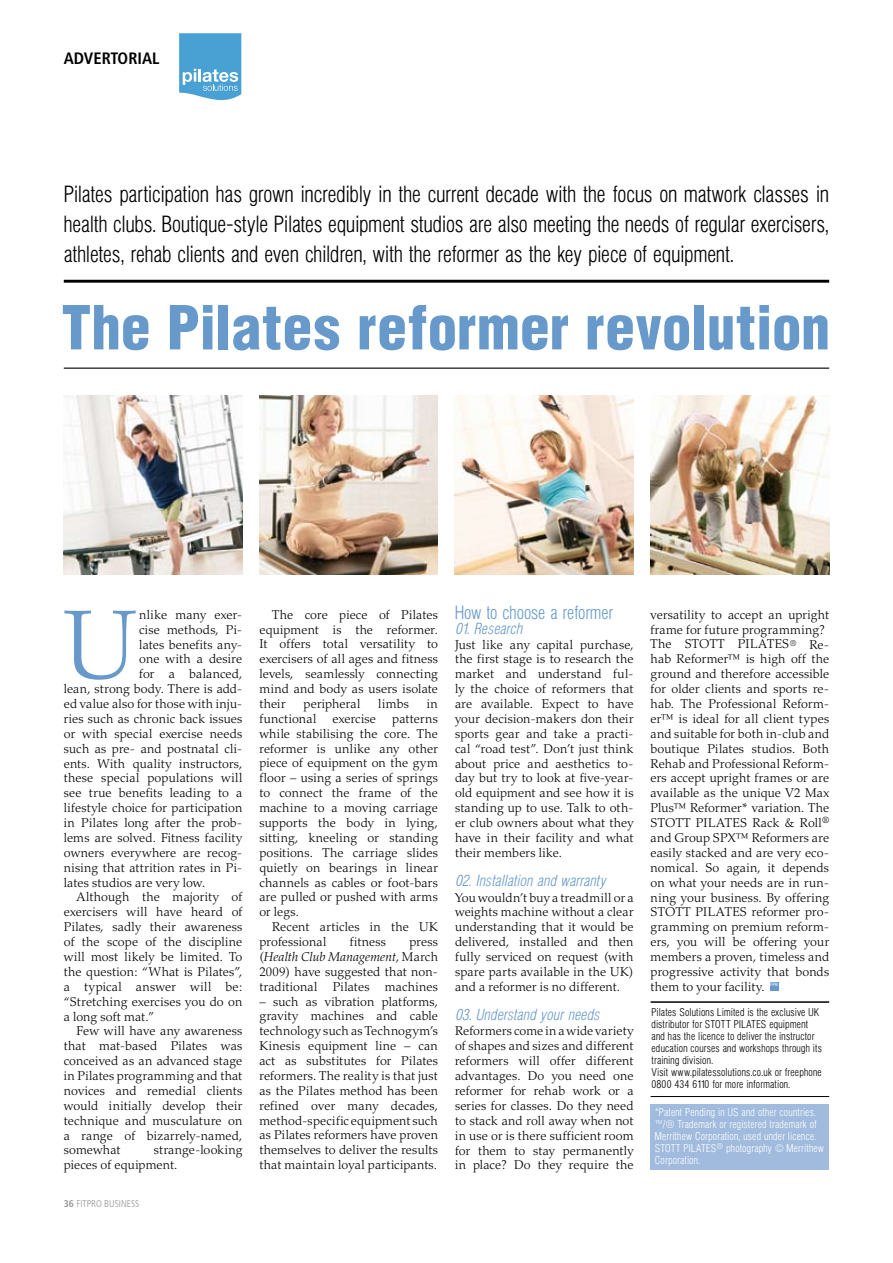
<style>
.page{position:relative;width:893px;height:1263px;background:#fff}
.page>*{position:absolute;margin:0;border:0;box-sizing:border-box;transform-origin:0 0}
.t1{font:300 97.8px "Palatino";color:#679acb}
.t2{font:900 55.8px "Hallmarke Cond";letter-spacing:-.015em;color:#679acb}
.t3{font:300 20.25px/29.7px "Hallmarke Cond";letter-spacing:-.005em;color:#000;text-align:justify}
.t4{font:300 16.5px "Hallmarke Cond";color:#679acb}
.t5{font:700 condensed 16.5px "Frutiger";color:#000}
.t6{font:italic 300 14.25px "Hallmarke Cond";letter-spacing:.005em;color:#679acb}
.t7{font:300 12.75px/14.9px "Palatino";letter-spacing:.01em;color:#000;text-align:justify}
.t8{font:300 9.75px/12px "Hallmarke Cond";letter-spacing:.02em;color:#000}
.t9{font:300 9.75px/12px "Hallmarke Cond";letter-spacing:.025em;color:#fff}
.t10{font:300 condensed 9.75px "Frutiger";color:#939598}
.t11{font:4.65px "Frutiger";color:#fff}
.s1{font-weight:700}
.s2{font-style:italic}
</style>
<div class="page">
<hr style="left:64px;top:368px;width:765px;height:1px;background:#000">
<hr style="left:64px;top:280px;width:765px;height:3px;background:#000">
<svg style="left:179px;top:33px;width:62px;height:67px"></svg>
<div style="left:770px;top:982px;width:8px;height:9px;background:#679acb"></div>
<hr style="left:651px;top:1096px;width:178px;height:1px;background:#000">
<hr style="left:651px;top:1001px;width:178px;height:2px;background:#000">
<div style="left:651px;top:1103px;width:178px;height:66px;background:#a0bbdd"></div>
<img style="left:64px;top:395px;width:178px;height:179px">
<img style="left:259px;top:395px;width:179px;height:179px">
<img style="left:455px;top:395px;width:178px;height:179px">
<img style="left:651px;top:395px;width:178px;height:179px">
<p class="t5" style="left:64px;top:49px;width:97px">ADVERTORIAL</p>
<p class="t3" style="left:64px;top:179px;width:767px">Pilates participation has grown incredibly in the current decade with the focus on matwork classes in health clubs. Boutique-style Pilates equipment studios are also meeting the needs of regular exercisers, athletes, rehab clients and even children, with the reformer as the key piece of equipment.</p>
<h2 class="t2" style="left:61px;top:288px;width:771px">The Pilates reformer revolution</h2>
<h1 class="t1" style="left:64px;top:588px;width:74px">U</h1>
<p class="t7" style="left:139px;top:607px;width:105px">nlike many exer-</p>
<p class="t7" style="left:139px;top:622px;width:105px">cise methods, Pi-</p>
<p class="t7" style="left:139px;top:637px;width:105px">lates benefits any-</p>
<p class="t7" style="left:139px;top:652px;width:105px">one with a desire</p>
<p class="t7" style="left:139px;top:667px;width:105px">for a balanced,</p>
<p class="t7" style="left:64px;top:682px;width:180px">lean, strong body. There is add-</p>
<p class="t7" style="left:64px;top:696px;width:180px">ed value also for those with inju-</p>
<p class="t7" style="left:64px;top:711px;width:180px">ries such as chronic back issues</p>
<p class="t7" style="left:64px;top:726px;width:180px">or with special exercise needs</p>
<p class="t7" style="left:64px;top:741px;width:180px">such as pre- and postnatal cli-</p>
<p class="t7" style="left:64px;top:756px;width:180px">ents. With quality instructors,</p>
<p class="t7" style="left:64px;top:771px;width:180px">these special populations will</p>
<p class="t7" style="left:64px;top:786px;width:180px">see true benefits leading to a</p>
<p class="t7" style="left:64px;top:801px;width:180px">lifestyle choice for participation</p>
<p class="t7" style="left:64px;top:815px;width:180px">in Pilates long after the prob-</p>
<p class="t7" style="left:64px;top:830px;width:180px">lems are solved. Fitness facility</p>
<p class="t7" style="left:64px;top:845px;width:180px">owners everywhere are recog-</p>
<p class="t7" style="left:64px;top:860px;width:180px">nising that attrition rates in Pi-</p>
<p class="t7" style="left:64px;top:875px;width:143px">lates studios are very low.</p>
<p class="t7" style="left:77px;top:890px;width:167px">Although the majority of</p>
<p class="t7" style="left:64px;top:905px;width:180px">exercisers will have heard of</p>
<p class="t7" style="left:64px;top:920px;width:180px">Pilates, sadly their awareness</p>
<p class="t7" style="left:64px;top:934px;width:180px">of the scope of the discipline</p>
<p class="t7" style="left:64px;top:949px;width:180px">will most likely be limited. To</p>
<p class="t7" style="left:64px;top:964px;width:180px">the question: “What is Pilates”,</p>
<p class="t7" style="left:64px;top:979px;width:180px">a typical answer will be:</p>
<p class="t7" style="left:64px;top:994px;width:180px">“Stretching exercises you do on</p>
<p class="t7" style="left:64px;top:1009px;width:92px">a long soft mat.”</p>
<p class="t7" style="left:77px;top:1024px;width:167px">Few will have any awareness</p>
<p class="t7" style="left:64px;top:1039px;width:180px">that mat-based Pilates was</p>
<p class="t7" style="left:64px;top:1054px;width:180px">conceived as an advanced stage</p>
<p class="t7" style="left:64px;top:1068px;width:180px">in Pilates programming and that</p>
<p class="t7" style="left:64px;top:1083px;width:180px">novices and remedial clients</p>
<p class="t7" style="left:64px;top:1098px;width:180px">would initially develop their</p>
<p class="t7" style="left:64px;top:1113px;width:180px">technique and musculature on</p>
<p class="t7" style="left:64px;top:1128px;width:180px">a range of bizarrely-named,</p>
<p class="t7" style="left:64px;top:1143px;width:58px">somewhat</p>
<p class="t7" style="left:64px;top:1143px;width:180px;text-indent:90px">strange-looking pieces of equipment.</p>
<p class="t10" style="left:64px;top:1197px;width:77px"><span class="s1">36</span> FITPRO BUSINESS</p>
<p class="t7" style="left:259px;top:607px;width:180px;text-indent:13px">The core piece of Pilates equipment is the reformer.<br>It offers total versatility to exercisers of all ages and fitness levels, seamlessly connecting mind and body as users isolate their</p>
<p class="t7" style="left:304px;top:696px;width:58px">peripheral</p>
<p class="t7" style="left:378px;top:696px;width:32px">limbs</p>
<p class="t7" style="left:427px;top:696px;width:13px">in</p>
<p class="t7" style="left:259px;top:711px;width:58px">functional</p>
<p class="t7" style="left:332px;top:711px;width:45px">exercise</p>
<p class="t7" style="left:259px;top:711px;width:180px;text-indent:133px">patterns while stabilising the core. The reformer is unlike any other piece of equipment on the gym floor – using a series of springs to connect the frame of the machine to a moving carriage supports the body in lying, sitting, kneeling or standing positions. The carriage slides quietly on bearings in linear channels as cables or foot-bars are pulled or pushed with arms or legs.</p>
<p class="t7" style="left:259px;top:919px;width:180px;text-indent:13px">Recent articles in the UK professional</p>
<p class="t7" style="left:350px;top:934px;width:38px">fitness</p>
<p class="t7" style="left:259px;top:934px;width:180px;text-indent:150px">press (<span class="s2">Health Club Management</span>, March 2009) have suggested that non&shy;traditional Pilates machines</p>
<p class="t7" style="left:259px;top:994px;width:180px">– such as vibration platforms, gravity machines and cable technology such as Technogym’s Kinesis equipment line – can act as substitutes for Pilates reformers. The reality is that just as the Pilates method has been refined over many decades, method-specific equipment such as Pilates reformers have proven themselves to deliver the results that maintain loyal participants.</p>
<p class="t4" style="left:455px;top:601px;width:160px">How to choose a reformer</p>
<p class="t6" style="left:455px;top:619px;width:69px">01. Research</p>
<p class="t7" style="left:455px;top:637px;width:180px">Just like any capital purchase, the first stage is to research the market and understand ful&shy;ly the choice of reformers that are available. Expect to have your decision-makers don their sports gear and take a practi&shy;cal “road test”. Don’t just think about price and aesthetics to&shy;day but try to look at five-year&shy;old equipment and see how it is standing up to use. Talk to oth&shy;er club owners about what they have in their facility and what their members like.</p>
<p class="t6" style="left:455px;top:871px;width:152px">02. Installation and warranty</p>
<p class="t7" style="left:455px;top:890px;width:180px">You wouldn’t buy a treadmill or a weights machine without a clear understanding that it would be delivered, installed and then fully serviced on request (with spare parts available in the UK) and a reformer is no different.</p>
<p class="t6" style="left:455px;top:1005px;width:146px">03. Understand your needs</p>
<p class="t7" style="left:455px;top:1024px;width:180px">Reformers come in a wide variety of shapes and sizes and different reformers will offer different advantages. Do you need one reformer for rehab work or a series for classes. Do they need to stack and roll away when not in use or is there sufficient room for them to stay permanently in place? Do they require the</p>
<p class="t7" style="left:651px;top:607px;width:180px;text-align:left">versatility to accept an upright frame for future programming?<br>The STOTT PILATES<sup>®</sup> Re&shy;hab Reformer™ is high off the ground and therefore accessible for older clients and sports re&shy;hab. The Professional Reform&shy;er™ is ideal for all client types and suitable for both in-club and boutique Pilates studios. Both<br>Rehab and Professional Reform&shy;ers accept upright frames or are available as the unique V2 Max<br>Plus™ Reformer* variation. The<br>STOTT PILATES Rack &amp; Roll<sup>® </sup>and Group SPX™ Reformers are easily stacked and are very eco&shy;nomical. So again, it depends on what your needs are in run&shy;ning your business. By offering<br>STOTT PILATES reformer pro&shy;gramming on premium reform&shy;ers, you will be offering your members a proven, timeless and progressive activity that bonds them to your facility.</p>
<p class="t11" style="left:770px;top:982px;width:9px">FPB</p>
<p class="t8" style="left:651px;top:1006px;width:172px">Pilates Solutions Limited is the exclusive UK distributor for STOTT PILATES equipment and has the licence to deliver the instructor education courses and workshops through its training division.<br>Visit www.pilatessolutions.co.uk or freephone 0800 434 6110 for more information.</p>
<p class="t9" style="left:655px;top:1106px;width:170px">*Patent Pending in US and other countries. ™/® Trademark or registered trademark of Merrithew Corporation, used under licence.<br>STOTT PILATES<sup>®</sup> photography © Merrithew Corporation.</p>
</div>
